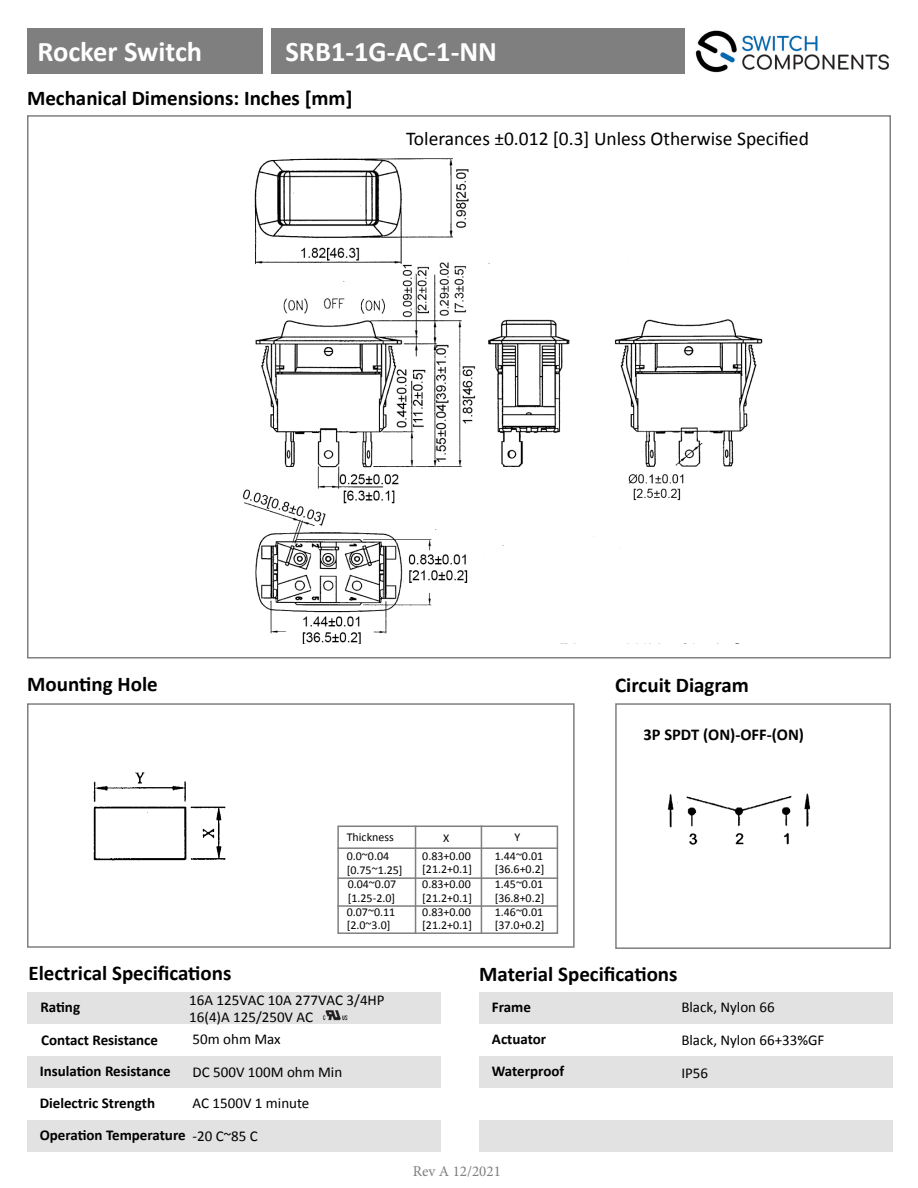
<style>
.page{position:relative;width:918px;height:1188px;background:#fff}
.page>*{position:absolute;margin:0;border:0;box-sizing:border-box;transform-origin:0 0}
.t1{font:700 28.5px "Calibri";color:#fff}
.t2{font:700 21px "Calibri";color:#000}
.t3{font:19.5px "Calibri";color:#000}
.t4{font:700 16.5px "Calibri";color:#000}
.t5{font:15px/17.5px "Calibri";color:#000}
.t6{font:700 15px "Calibri";color:#000}
.t7{font:15px "Minion Pro";color:#7f7f7f}
.t8{font:12px "Calibri";color:#000}
</style>
<div class="page">
<img style="left:695px;top:30px;width:194px;height:43px">
<div style="left:27px;top:29px;width:236px;height:45px;background:#7f7f7f"></div>
<div style="left:27px;top:703px;width:548px;height:245px;border:2px solid #7f7f7f"></div>
<div style="left:615px;top:703px;width:276px;height:246px;border:2px solid #7f7f7f"></div>
<div style="left:27px;top:992px;width:414px;height:31px;background:#e2e2e2"></div>
<div style="left:479px;top:992px;width:414px;height:31px;background:#e2e2e2"></div>
<div style="left:27px;top:1056px;width:414px;height:32px;background:#e2e2e2"></div>
<div style="left:479px;top:1056px;width:414px;height:32px;background:#e2e2e2"></div>
<div style="left:27px;top:1120px;width:414px;height:32px;background:#e2e2e2"></div>
<div style="left:479px;top:1120px;width:414px;height:32px;background:#e2e2e2"></div>
<div style="left:271px;top:28px;width:414px;height:46px;background:#7f7f7f"></div>
<div style="left:337px;top:826px;width:221px;height:108px;border:2px solid #7f7f7f"></div>
<img style="left:322px;top:1010px;width:26px;height:11px">
<hr style="left:337px;top:847px;width:221px;height:2px;background:#7f7f7f">
<hr style="left:337px;top:877px;width:221px;height:2px;background:#7f7f7f">
<hr style="left:337px;top:905px;width:221px;height:2px;background:#7f7f7f">
<hr style="left:415px;top:826px;width:1px;height:108px;background:#7f7f7f">
<hr style="left:481px;top:826px;width:1px;height:108px;background:#7f7f7f">
<img style="left:93px;top:772px;width:133px;height:89px">
<img style="left:667px;top:793px;width:144px;height:52px">
<img style="left:242px;top:158px;width:521px;height:485px">
<p class="t1" style="left:38px;top:31px;width:166px">Rocker Switch</p>
<p class="t1" style="left:286px;top:31px;width:213px">SRB1-1G-AC-1-NN</p>
<p class="t2" style="left:27px;top:83px;width:327px">Mechanical Dimensions: Inches [mm]</p>
<p class="t3" style="left:406px;top:126px;width:404px">Tolerances ±0.012 [0.3] Unless Otherwise Specified</p>
<p class="t2" style="left:27px;top:669px;width:132px">Mounting Hole</p>
<p class="t2" style="left:615px;top:671px;width:135px">Circuit Diagram</p>
<p class="t8" style="left:347px;top:829px;width:49px">Thickness</p>
<p class="t8" style="left:443px;top:831px;width:8px">X</p>
<p class="t8" style="left:514px;top:830px;width:7px">Y</p>
<p class="t8" style="left:422px;top:848px;width:50px">0.83+0.00</p>
<p class="t8" style="left:422px;top:862px;width:51px">[21.2+0.1]</p>
<p class="t8" style="left:347px;top:904px;width:50px">0.07~0.11</p>
<p class="t8" style="left:347px;top:918px;width:45px">[2.0~3.0]</p>
<p class="t8" style="left:495px;top:848px;width:50px">1.44~0.01</p>
<p class="t8" style="left:495px;top:862px;width:51px">[36.6+0.2]</p>
<p class="t8" style="left:495px;top:877px;width:50px">1.45~0.01</p>
<p class="t8" style="left:495px;top:890px;width:51px">[36.8+0.2]</p>
<p class="t8" style="left:495px;top:904px;width:50px">1.46~0.01</p>
<p class="t8" style="left:495px;top:918px;width:51px">[37.0+0.2]</p>
<p class="t8" style="left:347px;top:849px;width:44px">0.0~0.04</p>
<p class="t8" style="left:347px;top:862px;width:57px">[0.75~1.25]</p>
<p class="t8" style="left:348px;top:877px;width:50px">0.04~0.07</p>
<p class="t8" style="left:348px;top:891px;width:49px">[1.25-2.0]</p>
<p class="t8" style="left:422px;top:877px;width:50px">0.83+0.00</p>
<p class="t8" style="left:422px;top:890px;width:51px">[21.2+0.1]</p>
<p class="t8" style="left:422px;top:904px;width:50px">0.83+0.00</p>
<p class="t8" style="left:422px;top:918px;width:51px">[21.2+0.1]</p>
<p class="t4" style="left:644px;top:722px;width:162px">3P SPDT (ON)-OFF-(ON)</p>
<p class="t2" style="left:29px;top:958px;width:205px">Electrical Specifications</p>
<p class="t2" style="left:479px;top:959px;width:200px">Material Specifications</p>
<p class="t5" style="left:189px;top:990px;width:197px">16A 125VAC 10A 277VAC 3/4HP<br>16(4)A 125/250V AC</p>
<p class="t6" style="left:40px;top:996px;width:41px">Rating</p>
<p class="t6" style="left:41px;top:1029px;width:118px">Contact Resistance</p>
<p class="t6" style="left:492px;top:1028px;width:56px">Actuator</p>
<p class="t6" style="left:492px;top:1061px;width:74px">Waterproof</p>
<p class="t6" style="left:492px;top:996px;width:41px">Frame</p>
<p class="t5" style="left:193px;top:1030px;width:90px">50m ohm Max</p>
<p class="t6" style="left:40px;top:1061px;width:132px">Insulation Resistance</p>
<p class="t6" style="left:40px;top:1093px;width:117px">Dielectric Strength</p>
<p class="t6" style="left:40px;top:1125px;width:148px">Operation Temperature</p>
<p class="t5" style="left:193px;top:1062px;width:151px">DC 500V 100M ohm Min</p>
<p class="t5" style="left:193px;top:1094px;width:118px">AC 1500V 1 minute</p>
<p class="t5" style="left:193px;top:1126px;width:67px">-20 C~85 C</p>
<p class="t7" style="left:413px;top:1162px;width:89px">Rev A 12/2021</p>
<p class="t5" style="left:681px;top:998px;width:95px">Black, Nylon 66</p>
<p class="t5" style="left:681px;top:1031px;width:145px">Black, Nylon 66+33%GF</p>
<p class="t5" style="left:681px;top:1063px;width:28px">IP56</p>
</div>
